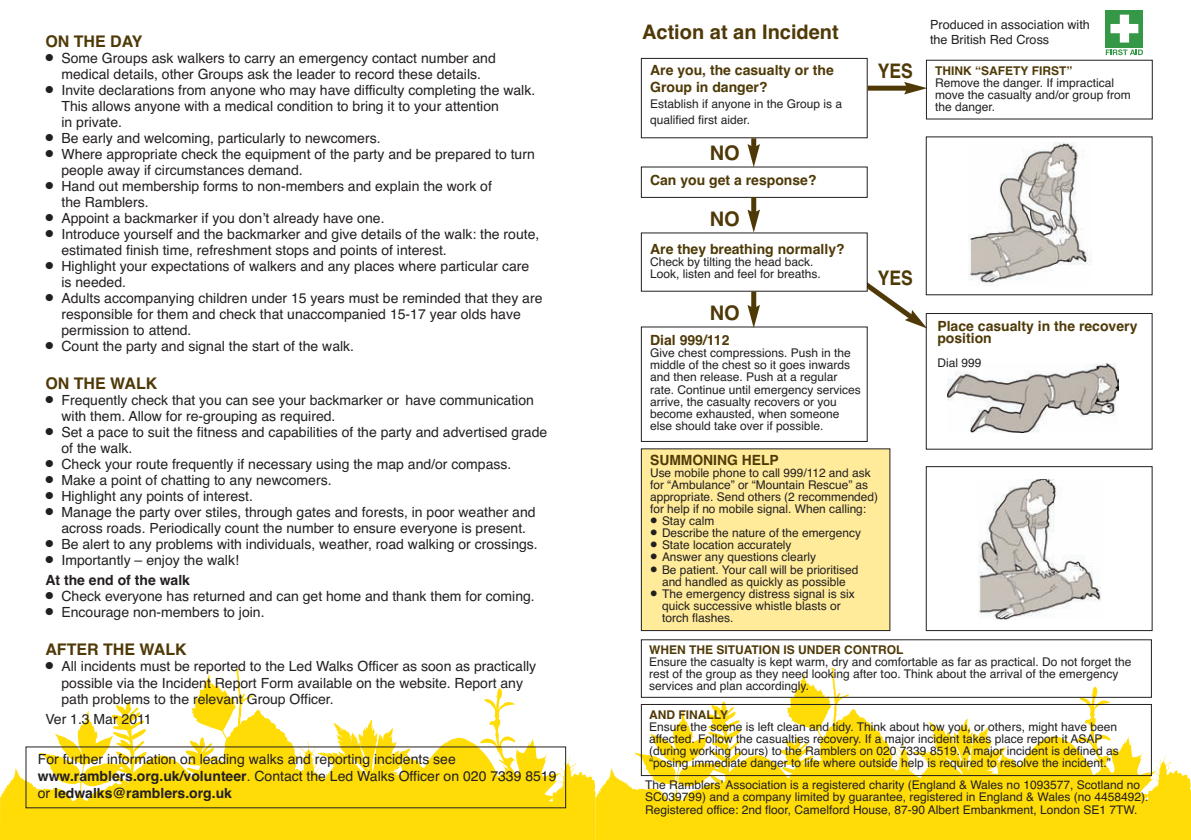
<style>
.page{position:relative;width:1191px;height:840px;background:#fff}
.page>*{position:absolute;margin:0;border:0;box-sizing:border-box;transform-origin:0 0}
.t1{font:700 20px "Helvetica";color:#4f3a07}
.t2{font:700 20px "Helvetica";color:#4f3a07;scale:.88 1}
.t3{font:700 16px "Helvetica";color:#4f3a07}
.t4{font:14px/16px "Helvetica";color:#231f20}
.t5{font:700 14px/16.8px "Helvetica";color:#4f3a07}
.t6{font:12.6px/15.2px "Helvetica";color:#231f20}
.t7{font:12px/12px "Helvetica";color:#231f20}
.t8{font:700 12px "Helvetica";color:#4f3a07}
.s1{font-weight:700}
</style>
<div class="page">
<svg style="left:857px;top:276px;width:68px;height:52px"></svg>
<svg style="left:596px;top:667px;width:595px;height:172px"></svg>
<svg style="left:0;top:668px;width:596px;height:171px"></svg>
<div style="left:641px;top:58px;width:226px;height:80px;border:1px solid #231f20"></div>
<svg style="left:925px;top:136px;width:228px;height:314px"></svg>
<div style="left:641px;top:448px;width:249px;height:182px;background:#ffeb99"></div>
<div style="left:641px;top:166px;width:226px;height:32px;border:1px solid #231f20"></div>
<div style="left:641px;top:233px;width:226px;height:58px;background:#fff"></div>
<div style="left:641px;top:703px;width:510px;height:72px;border:1px solid #231f20"></div>
<div style="left:751px;top:138px;width:5px;height:10px;background:#4f3a07"></div>
<svg style="left:747px;top:144px;width:13px;height:23px"></svg>
<div style="left:751px;top:197px;width:5px;height:17px;background:#4f3a07"></div>
<svg style="left:747px;top:209px;width:13px;height:23px"></svg>
<div style="left:751px;top:291px;width:5px;height:18px;background:#4f3a07"></div>
<svg style="left:747px;top:305px;width:13px;height:23px"></svg>
<div style="left:867px;top:86px;width:41px;height:5px;background:#4f3a07"></div>
<svg style="left:904px;top:82px;width:22px;height:12px"></svg>
<div style="left:1105px;top:10px;width:38px;height:37px;background:#359847"></div>
<svg style="left:1105px;top:49px;width:38px;height:6px"></svg>
<svg style="left:1110px;top:15px;width:28px;height:28px"></svg>
<img style="left:969px;top:143px;width:122px;height:142px">
<img style="left:947px;top:363px;width:171px;height:69px">
<div style="left:925px;top:466px;width:227px;height:164px;border:1px solid #231f20"></div>
<img style="left:978px;top:479px;width:123px;height:139px">
<p class="t3" style="left:45px;top:35px;width:99px">ON THE DAY</p>
<p class="t4" style="left:45px;top:51px;width:452px;text-align:center">● Some Groups ask walkers to carry an emergency contact number and medical details, other Groups ask the leader to record these details.</p>
<p class="t4" style="left:61px;top:83px;width:475px;text-indent:-16px">● Invite declarations from anyone who may have difficulty completing the walk.<br>This allows anyone with a medical condition to bring it to your attention<br>in private.</p>
<p class="t4" style="left:45px;top:131px;width:337px">● Be early and welcoming, particularly to newcomers.</p>
<p class="t4" style="left:61px;top:147px;width:475px;text-indent:-16px">● Where appropriate check the equipment of the party and be prepared to turn people away if circumstances demand.</p>
<p class="t4" style="left:61px;top:179px;width:432px;text-indent:-16px">● Hand out membership forms to non-members and explain the work of the Ramblers.</p>
<p class="t4" style="left:45px;top:211px;width:341px">● Appoint a backmarker if you don’t already have one.</p>
<p class="t4" style="left:61px;top:227px;width:479px;text-indent:-16px">● Introduce yourself and the backmarker and give details of the walk: the route, estimated finish time, refreshment stops and points of interest.</p>
<p class="t4" style="left:61px;top:259px;width:469px;text-indent:-16px">● Highlight your expectations of walkers and any places where particular care is needed.</p>
<p class="t4" style="left:61px;top:291px;width:482px;text-indent:-16px">● Adults accompanying children under 15 years must be reminded that they are responsible for them and check that unaccompanied 15-17 year olds have permission to attend.</p>
<p class="t4" style="left:45px;top:339px;width:310px">● Count the party and signal the start of the walk.</p>
<p class="t3" style="left:45px;top:377px;width:113px">ON THE WALK</p>
<p class="t4" style="left:61px;top:393px;width:474px;text-indent:-16px">● Frequently check that you can see your backmarker or have communication with them. Allow for re-grouping as required.</p>
<p class="t4" style="left:61px;top:425px;width:487px;text-indent:-16px">● Set a pace to suit the fitness and capabilities of the party and advertised grade of the walk.</p>
<p class="t4" style="left:45px;top:457px;width:467px">● Check your route frequently if necessary using the map and/or compass.</p>
<p class="t4" style="left:45px;top:473px;width:288px">● Make a point of chatting to any newcomers.</p>
<p class="t4" style="left:45px;top:489px;width:209px">● Highlight any points of interest.</p>
<p class="t4" style="left:45px;top:505px;width:492px;text-align:center">● Manage the party over stiles, through gates and forests, in poor weather and across roads. Periodically count the number to ensure everyone is present.</p>
<p class="t4" style="left:45px;top:537px;width:494px">● Be alert to any problems with individuals, weather, road walking or crossings.</p>
<p class="t4" style="left:45px;top:551px;width:195px;line-height:20px">● Importantly – enjoy the walk!<br><span class="s1">At the end of the walk</span></p>
<p class="t4" style="left:45px;top:589px;width:491px">● Check everyone has returned and can get home and thank them for coming.</p>
<p class="t4" style="left:45px;top:605px;width:221px">● Encourage non-members to join.</p>
<p class="t3" style="left:45px;top:643px;width:143px">AFTER THE WALK</p>
<p class="t4" style="left:61px;top:659px;width:476px;text-indent:-16px">● All incidents must be reported to the Led Walks Officer as soon as practically possible via the Incident Report Form available on the website. Report any path problems to the relevant Group Officer.</p>
<p class="t4" style="left:45px;top:711px;width:108px">Ver 1.3 Mar 2011</p>
<p class="t4" style="left:38px;top:752px;width:520px;line-height:16.8px">For further information on leading walks and reporting incidents see <span class="s1">www.ramblers.org.uk/volunteer</span>. Contact the Led Walks Officer on 020 7339 8519 or <span class="s1">ledwalks@ramblers.org.uk</span></p>
<h1 class="t1" style="left:642px;top:25px;width:198px">Action at an Incident</h1>
<p class="t5" style="left:650px;top:63px;width:185px">Are you, the casualty or the<br>Group in danger?</p>
<p class="t7" style="left:650px;top:97px;width:194px;line-height:16px">Establish if anyone in the Group is a qualified first aider.</p>
<h1 class="t1" style="left:709px;top:145px;width:31px">NO</h1>
<p class="t5" style="left:650px;top:173px;width:168px">Can you get a response?</p>
<h1 class="t1" style="left:709px;top:212px;width:31px">NO</h1>
<p class="t5" style="left:650px;top:241px;width:196px">Are they breathing normally?</p>
<p class="t7" style="left:650px;top:256px;width:172px">Check by tilting the head back.<br>Look, listen and feel for breaths.</p>
<h1 class="t1" style="left:709px;top:305px;width:31px">NO</h1>
<p class="t5" style="left:650px;top:333px;width:81px">Dial 999/112</p>
<p class="t7" style="left:650px;top:348px;width:212px">Give chest compressions. Push in the middle of the chest so it goes inwards and then release. Push at a regular rate. Continue until emergency services arrive, the casualty recovers or you become exhausted, when someone else should take over if possible.</p>
<h1 class="t2" style="left:878px;top:63px;width:41px">YES</h1>
<h1 class="t2" style="left:878px;top:270px;width:41px">YES</h1>
<p class="t5" style="left:650px;top:453px;width:130px">SUMMONING HELP</p>
<p class="t7" style="left:650px;top:468px;width:222px">Use mobile phone to call 999/112 and ask</p>
<p class="t7" style="left:650px;top:480px;width:219px">for “Ambulance” or “Mountain Rescue” as</p>
<p class="t7" style="left:650px;top:492px;width:229px">appropriate. Send others (2 recommended)</p>
<p class="t7" style="left:650px;top:504px;width:217px">for help if no mobile signal. When calling:</p>
<p class="t7" style="left:662px;top:516px;width:54px">Stay calm</p>
<p class="t7" style="left:662px;top:528px;width:200px">Describe the nature of the emergency</p>
<p class="t7" style="left:662px;top:540px;width:131px">State location accurately</p>
<p class="t7" style="left:662px;top:552px;width:155px">Answer any questions clearly</p>
<p class="t7" style="left:662px;top:564px;width:198px">Be patient. Your call will be prioritised</p>
<p class="t7" style="left:662px;top:576px;width:185px">and handled as quickly as possible</p>
<p class="t7" style="left:662px;top:588px;width:194px">The emergency distress signal is six</p>
<p class="t7" style="left:662px;top:600px;width:180px">quick successive whistle blasts or</p>
<p class="t7" style="left:662px;top:612px;width:73px">torch flashes.</p>
<p class="t6" style="left:930px;top:18px;width:161px">Produced in association with the British Red Cross</p>
<p class="t8" style="left:935px;top:66px;width:139px">THINK “SAFETY FIRST”</p>
<p class="t7" style="left:935px;top:78px;width:197px">Remove the danger. If impractical move the casualty and/or group from the danger.</p>
<p class="t5" style="left:937px;top:321px;width:201px;line-height:12px">Place casualty in the recovery position</p>
<p class="t7" style="left:937px;top:357px;width:46px">Dial 999</p>
<p class="t8" style="left:649px;top:645px;width:256px">WHEN THE SITUATION IS UNDER CONTROL</p>
<p class="t7" style="left:649px;top:656px;width:484px">Ensure the casualty is kept warm, dry and comfortable as far as practical. Do not forget the rest of the group as they need looking after too. Think about the arrival of the emergency services and plan accordingly.</p>
<p class="t8" style="left:649px;top:709px;width:80px">AND FINALLY</p>
<p class="t7" style="left:649px;top:721px;width:471px">Ensure the scene is left clean and tidy. Think about how you, or others, might have been affected. Follow the casualties recovery. If a major incident takes place report it ASAP (during working hours) to the Ramblers on 020 7339 8519. A major incident is defined as “posing immediate danger to life where outside help is required to resolve the incident.”</p>
<p class="t7" style="left:645px;top:780px;width:505px">The Ramblers’ Association is a registered charity (England &amp; Wales no 1093577, Scotland no<br>SC039799) and a company limited by guarantee, registered in England &amp; Wales (no 4458492).<br>Registered office: 2nd floor, Camelford House, 87-90 Albert Embankment, London SE1 7TW.</p>
</div>
